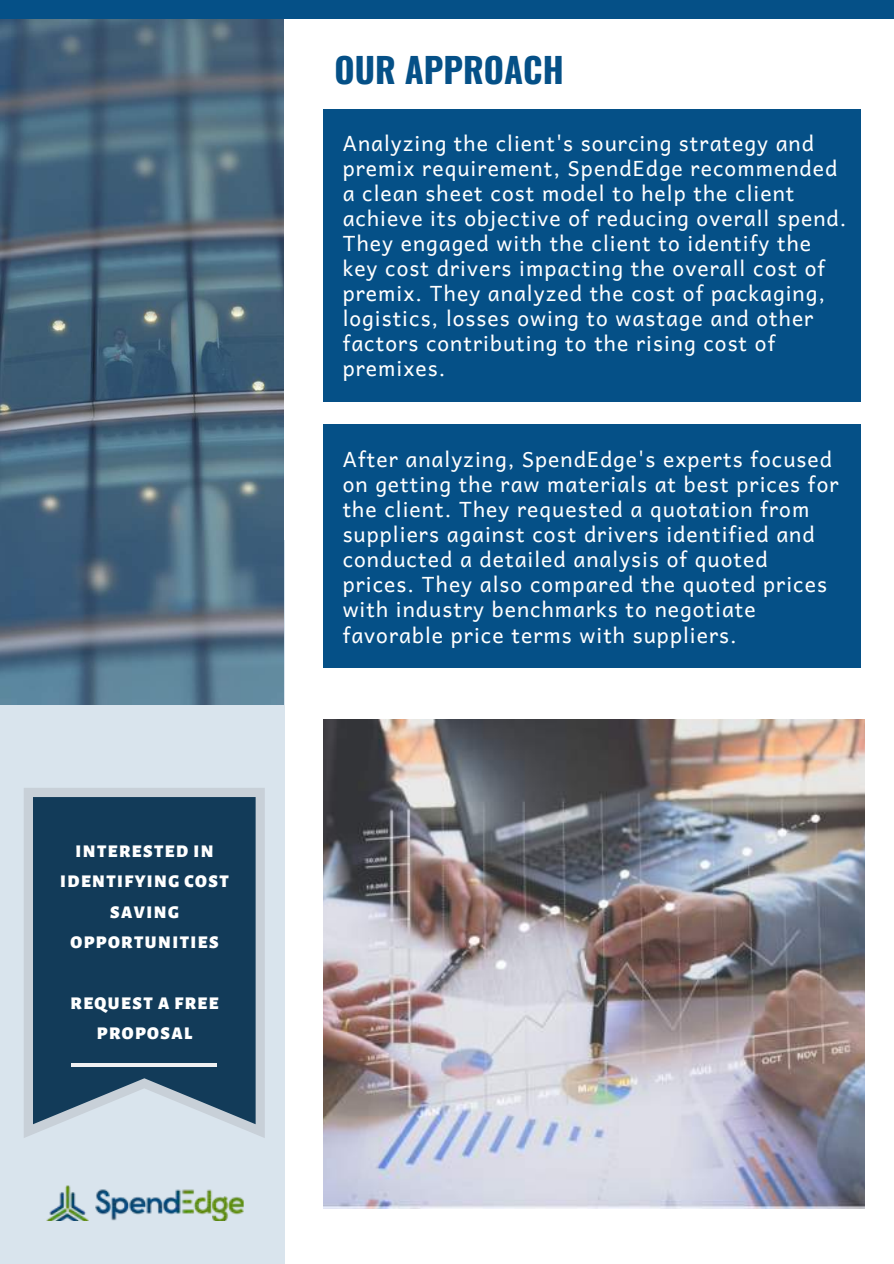
<style>
.page{position:relative;width:894px;height:1264px;background:#fff}
.page>*{position:absolute;margin:0;border:0;box-sizing:border-box;transform-origin:0 0}
.t1{font:700 34.5px "Oswald";color:#055087}
.t2{font:21px/25px "Andika";letter-spacing:.05em;color:#fff}
.t3{font:900 18px/30.5px "Alegreya Sans";letter-spacing:.08em;color:#fff;text-align:center}
</style>
<div class="page">
<div style="left:0;top:540px;width:284px;height:723px;background:#d9e4ed"></div>
<img style="left:0;top:19px;width:283px;height:685px">
<div style="left:323px;top:109px;width:537px;height:292px;background:#055087"></div>
<div style="left:0;top:0;width:893px;height:19px;background:#055087"></div>
<img style="left:46px;top:1185px;width:198px;height:35px">
<img style="left:323px;top:719px;width:541px;height:489px">
<svg style="left:24px;top:788px;width:241px;height:350px;background:#375a73"></svg>
<div style="left:323px;top:425px;width:537px;height:243px;background:#055087"></div>
<hr style="left:72px;top:1063px;width:145px;height:3px;background:#eff0f2">
<p class="t3" style="left:60px;top:836px;width:170px">INTERESTED IN<br>IDENTIFYING COST<br>SAVING<br>OPPORTUNITIES</p>
<p class="t3" style="left:71px;top:988px;width:149px">REQUEST A FREE<br>PROPOSAL</p>
<h1 class="t1" style="left:334px;top:43px;width:230px">OUR APPROACH</h1>
<p class="t2" style="left:342px;top:129px;width:505px">Analyzing the client's sourcing strategy and premix requirement, SpendEdge recommended a clean sheet cost model to help the client achieve its objective of reducing overall spend.<br>They engaged with the client to identify the key cost drivers impacting the overall cost of premix. They analyzed the cost of packaging, logistics, losses owing to wastage and other factors contributing to the rising cost of premixes.</p>
<p class="t2" style="left:342px;top:446px;width:497px">After analyzing, SpendEdge's experts focused on getting the raw materials at best prices for the client. They requested a quotation from suppliers against cost drivers identified and conducted a detailed analysis of quoted prices. They also compared the quoted prices with industry benchmarks to negotiate favorable price terms with suppliers.</p>
</div>
